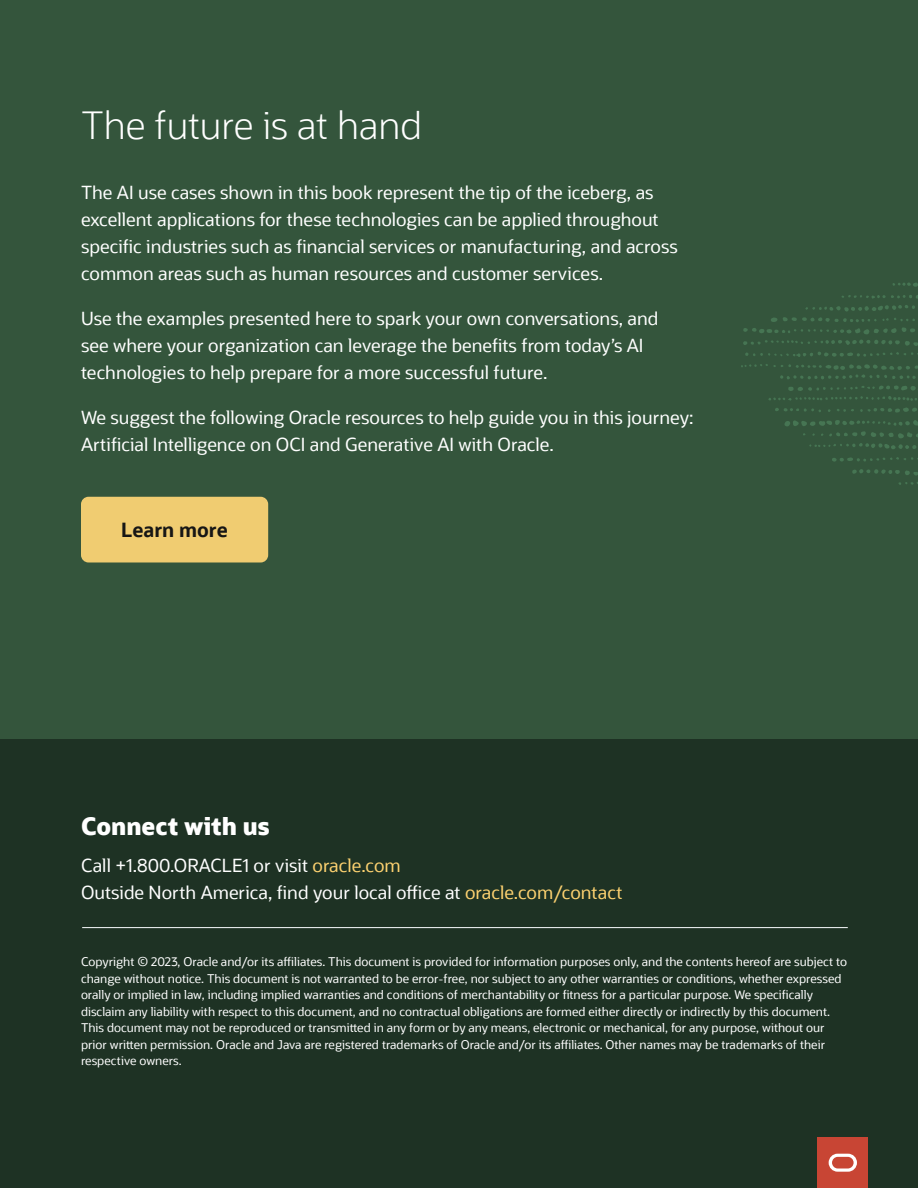
<style>
.page{position:relative;width:918px;height:1188px;background:#fff}
.page>*{position:absolute;margin:0;border:0;box-sizing:border-box;transform-origin:0 0}
.A__Boilerplate_heade{font:300 37.5px "Oracle Sans";color:#fff}
.t1{font:800 24px "Oracle Sans";color:#fff}
.A___CTA_Link_Button{font:700 19.5px "Oracle Sans";color:#171615}
.A__Body_Text{font:18px/27px "Oracle Sans";color:#fff}
.A__Copyright{font:12px/16.5px "Oracle Sans";color:#fff}
.s1{color:#fcd170}
</style>
<div class="page">
<div style="left:0;top:0;width:917px;height:739px;background:#34553c"></div>
<div style="left:0;top:739px;width:917px;height:449px;background:#1e3224"></div>
<div style="left:81px;top:497px;width:187px;height:65px;background:#f0cc71;border-radius:8px"></div>
<hr style="left:82px;top:927px;width:766px;height:1px;background:#fafdff">
<svg style="left:741px;top:282px;width:177px;height:203px"></svg>
<div style="left:818px;top:1137px;width:50px;height:51px;background:#c84534"></div>
<svg style="left:829px;top:1154px;width:28px;height:18px"></svg>
<p class="A__Boilerplate_heade" style="left:81px;top:103px;width:343px">The future is at hand</p>
<p class="A__Body_Text" style="left:81px;top:179px;width:598px">The AI use cases shown in this book represent the tip of the iceberg, as excellent applications for these technologies can be applied throughout specific industries such as financial services or manufacturing, and across common areas such as human resources and customer services.</p>
<p class="A__Body_Text" style="left:81px;top:305px;width:579px">Use the examples presented here to spark your own conversations, and see where your organization can leverage the benefits from today’s AI technologies to help prepare for a more successful future.</p>
<p class="A__Body_Text" style="left:81px;top:404px;width:614px">We suggest the following Oracle resources to help guide you in this journey:<br>Artificial Intelligence on OCI and Generative AI with Oracle.</p>
<p class="A___CTA_Link_Button" style="left:121px;top:518px;width:108px">Learn more</p>
<p class="t1" style="left:81px;top:811px;width:190px">Connect with us</p>
<p class="A__Body_Text" style="left:81px;top:852px;width:543px">Call +1.800.ORACLE1 or visit <span class="s1">oracle.com<br></span>Outside North America, find your local office at <span class="s1">oracle.com/contact</span></p>
<p class="A__Copyright" style="left:81px;top:954px;width:768px">Copyright © 2023, Oracle and/or its affiliates. This document is provided for information purposes only, and the contents hereof are subject to change without notice. This document is not warranted to be error-free, nor subject to any other warranties or conditions, whether expressed orally or implied in law, including implied warranties and conditions of merchantability or fitness for a particular purpose. We specifically disclaim any liability with respect to this document, and no contractual obligations are formed either directly or indirectly by this document.<br>This document may not be reproduced or transmitted in any form or by any means, electronic or mechanical, for any purpose, without our prior written permission. Oracle and Java are registered trademarks of Oracle and/or its affiliates. Other names may be trademarks of their respective owners.</p>
</div>
